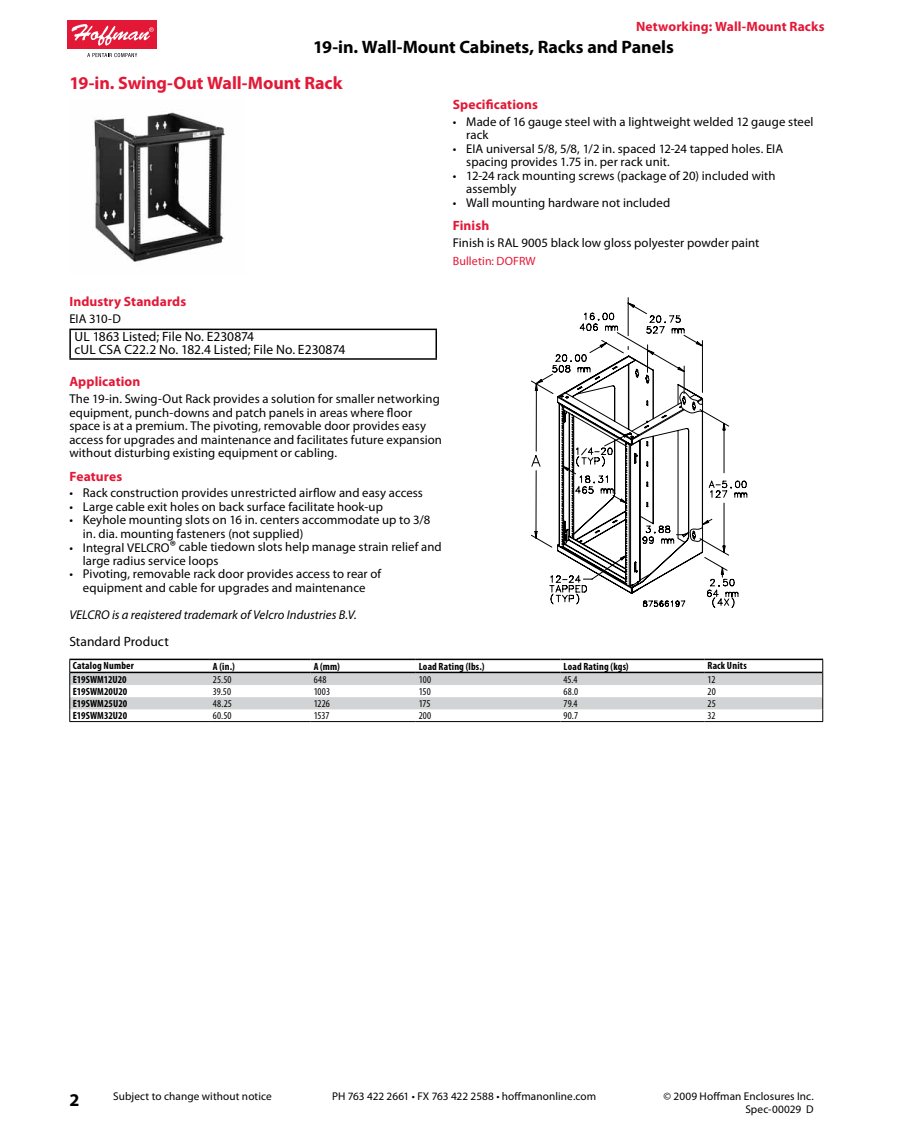
<style>
.page{position:relative;width:918px;height:1134px;background:#fff}
.page>*{position:absolute;margin:0;border:0;box-sizing:border-box;transform-origin:0 0}
.t1{font:700 18px "Myriad Pro";letter-spacing:-.005em;color:#000}
.t2{font:700 18px "Myriad Pro";letter-spacing:-.005em;color:#e31837}
.t3{font:700 13.5px "Myriad Pro";letter-spacing:.01em;color:#e31837}
.t4{font:13.5px/13.5px "Myriad Pro";color:#000}
.t5{font:12.75px/13.5px "Myriad Pro";letter-spacing:.005em;color:#000}
.t6{font:italic 12.75px "Myriad Pro";color:#000}
.t7{font:12px "Myriad Pro";letter-spacing:.005em;color:#e31837}
.t8{font:11.25px "Myriad Pro";letter-spacing:.01em;color:#000}
.t9{font:700 condensed 10.5px "Myriad Pro";letter-spacing:.015em;color:#000}
.t10{font:condensed 10.5px "Myriad Pro";letter-spacing:.01em;color:#000}
.s1{font-size:15px}
</style>
<div class="page">
<div style="left:68px;top:21px;width:89px;height:28px;background:#e31837"></div>
<svg style="left:72px;top:24px;width:82px;height:22px"></svg>
<svg style="left:87px;top:53px;width:50px;height:4px"></svg>
<img style="left:94px;top:112px;width:131px;height:150px">
<hr style="left:69px;top:329px;width:368px;height:1px;background:#000">
<hr style="left:69px;top:330px;width:2px;height:28px;background:#000">
<svg style="left:436px;top:330px;width:1px;height:28px"></svg>
<hr style="left:69px;top:358px;width:368px;height:2px;background:#000">
<svg style="left:531px;top:297px;width:216px;height:311px"></svg>
<hr style="left:69px;top:659px;width:141px;height:1px;background:#000">
<hr style="left:210px;top:659px;width:101px;height:1px;background:#000">
<hr style="left:311px;top:659px;width:105px;height:1px;background:#000">
<hr style="left:416px;top:659px;width:145px;height:1px;background:#000">
<hr style="left:561px;top:659px;width:144px;height:1px;background:#000">
<hr style="left:705px;top:659px;width:118px;height:1px;background:#000">
<hr style="left:69px;top:721px;width:141px;height:1px;background:#000">
<hr style="left:210px;top:721px;width:101px;height:1px;background:#000">
<hr style="left:311px;top:721px;width:105px;height:1px;background:#000">
<hr style="left:416px;top:721px;width:145px;height:1px;background:#000">
<hr style="left:561px;top:721px;width:144px;height:1px;background:#000">
<hr style="left:705px;top:721px;width:118px;height:1px;background:#000">
<svg style="left:69px;top:660px;width:754px;height:61px"></svg>
<p class="t3" style="left:636px;top:18px;width:190px">Networking: Wall-Mount Racks</p>
<h1 class="t1" style="left:313px;top:35px;width:362px">19-in. Wall-Mount Cabinets, Racks and Panels</h1>
<h1 class="t2" style="left:69px;top:71px;width:275px">19-in. Swing-Out Wall-Mount Rack</h1>
<p class="t3" style="left:453px;top:96px;width:87px">Specifications</p>
<p class="t5" style="left:466px;top:114px;width:349px;text-indent:-14px">• Made of 16 gauge steel with a lightweight welded 12 gauge steel rack</p>
<p class="t5" style="left:466px;top:141px;width:318px;text-indent:-14px">• EIA universal 5/8, 5/8, 1/2 in. spaced 12-24 tapped holes. EIA spacing provides 1.75 in. per rack unit.</p>
<p class="t5" style="left:466px;top:168px;width:311px;text-indent:-14px">• 12-24 rack mounting screws (package of 20) included with assembly</p>
<p class="t5" style="left:453px;top:195px;width:219px">• Wall mounting hardware not included</p>
<p class="t3" style="left:453px;top:217px;width:38px">Finish</p>
<p class="t5" style="left:453px;top:236px;width:308px">Finish is RAL 9005 black low gloss polyester powder paint</p>
<p class="t7" style="left:453px;top:253px;width:84px">Bulletin: DOFRW</p>
<p class="t3" style="left:69px;top:293px;width:118px">Industry Standards</p>
<p class="t5" style="left:69px;top:311px;width:53px">EIA 310-D</p>
<p class="t4" style="left:75px;top:329px;width:272px">UL 1863 Listed; File No. E230874<br>cUL CSA C22.2 No. 182.4 Listed; File No. E230874</p>
<p class="t3" style="left:69px;top:373px;width:73px">Application</p>
<p class="t5" style="left:69px;top:392px;width:374px">The 19-in. Swing-Out Rack provides a solution for smaller networking equipment, punch-downs and patch panels in areas where floor space is at a premium. The pivoting, removable door provides easy access for upgrades and maintenance and facilitates future expansion without disturbing existing equipment or cabling.</p>
<p class="t3" style="left:69px;top:467px;width:54px">Features</p>
<p class="t5" style="left:69px;top:486px;width:355px">• Rack construction provides unrestricted airflow and easy access</p>
<p class="t5" style="left:69px;top:500px;width:315px">• Large cable exit holes on back surface facilitate hook-up</p>
<p class="t5" style="left:83px;top:513px;width:349px;text-indent:-14px">• Keyhole mounting slots on 16 in. centers accommodate up to 3/8 in. dia. mounting fasteners (not supplied)</p>
<p class="t5" style="left:83px;top:540px;width:360px;text-indent:-13px">• Integral VELCRO<span class="s1">®</span> cable tiedown slots help manage strain relief and large radius service loops</p>
<p class="t5" style="left:69px;top:567px;width:313px;text-align:center">• Pivoting, removable rack door provides access to rear of equipment and cable for upgrades and maintenance</p>
<p class="t6" style="left:69px;top:607px;width:289px">VELCRO is a registered trademark of Velcro Industries B.V.</p>
<p class="t4" style="left:69px;top:635px;width:101px">Standard Product</p>
<p class="t9" style="left:73px;top:659px;width:63px">Catalog Number</p>
<p class="t9" style="left:213px;top:660px;width:23px">A (in.)</p>
<p class="t9" style="left:314px;top:660px;width:28px">A (mm)</p>
<p class="t9" style="left:419px;top:660px;width:67px">Load Rating (lbs.)</p>
<p class="t9" style="left:564px;top:660px;width:67px">Load Rating (kgs)</p>
<p class="t9" style="left:708px;top:659px;width:41px">Rack Units</p>
<p class="t9" style="left:73px;top:673px;width:55px">E19SWM12U20</p>
<p class="t10" style="left:213px;top:673px;width:20px">25.50</p>
<p class="t10" style="left:314px;top:673px;width:14px">648</p>
<p class="t10" style="left:419px;top:673px;width:14px">100</p>
<p class="t10" style="left:564px;top:673px;width:16px">45.4</p>
<p class="t10" style="left:708px;top:673px;width:9px">12</p>
<p class="t9" style="left:73px;top:685px;width:56px">E19SWM20U20</p>
<p class="t10" style="left:213px;top:685px;width:20px">39.50</p>
<p class="t10" style="left:314px;top:685px;width:18px">1003</p>
<p class="t10" style="left:419px;top:685px;width:14px">150</p>
<p class="t10" style="left:564px;top:685px;width:16px">68.0</p>
<p class="t10" style="left:708px;top:685px;width:10px">20</p>
<p class="t9" style="left:73px;top:697px;width:56px">E19SWM25U20</p>
<p class="t10" style="left:213px;top:697px;width:21px">48.25</p>
<p class="t10" style="left:314px;top:697px;width:18px">1226</p>
<p class="t10" style="left:419px;top:697px;width:13px">175</p>
<p class="t10" style="left:564px;top:697px;width:15px">79.4</p>
<p class="t10" style="left:708px;top:697px;width:10px">25</p>
<p class="t9" style="left:73px;top:709px;width:56px">E19SWM32U20</p>
<p class="t10" style="left:213px;top:710px;width:20px">60.50</p>
<p class="t10" style="left:314px;top:710px;width:17px">1537</p>
<p class="t10" style="left:419px;top:710px;width:14px">200</p>
<p class="t10" style="left:564px;top:710px;width:16px">90.7</p>
<p class="t10" style="left:708px;top:710px;width:10px">32</p>
<h1 class="t1" style="left:69px;top:1088px;width:11px">2</h1>
<p class="t8" style="left:113px;top:1089px;width:160px">Subject to change without notice</p>
<p class="t8" style="left:332px;top:1089px;width:266px">PH 763 422 2661 • FX 763 422 2588 • hoffmanonline.com</p>
<p class="t8" style="left:664px;top:1089px;width:152px">© 2009 Hoffman Enclosures Inc.</p>
<p class="t8" style="left:745px;top:1102px;width:70px">Spec-00029 D</p>
</div>
